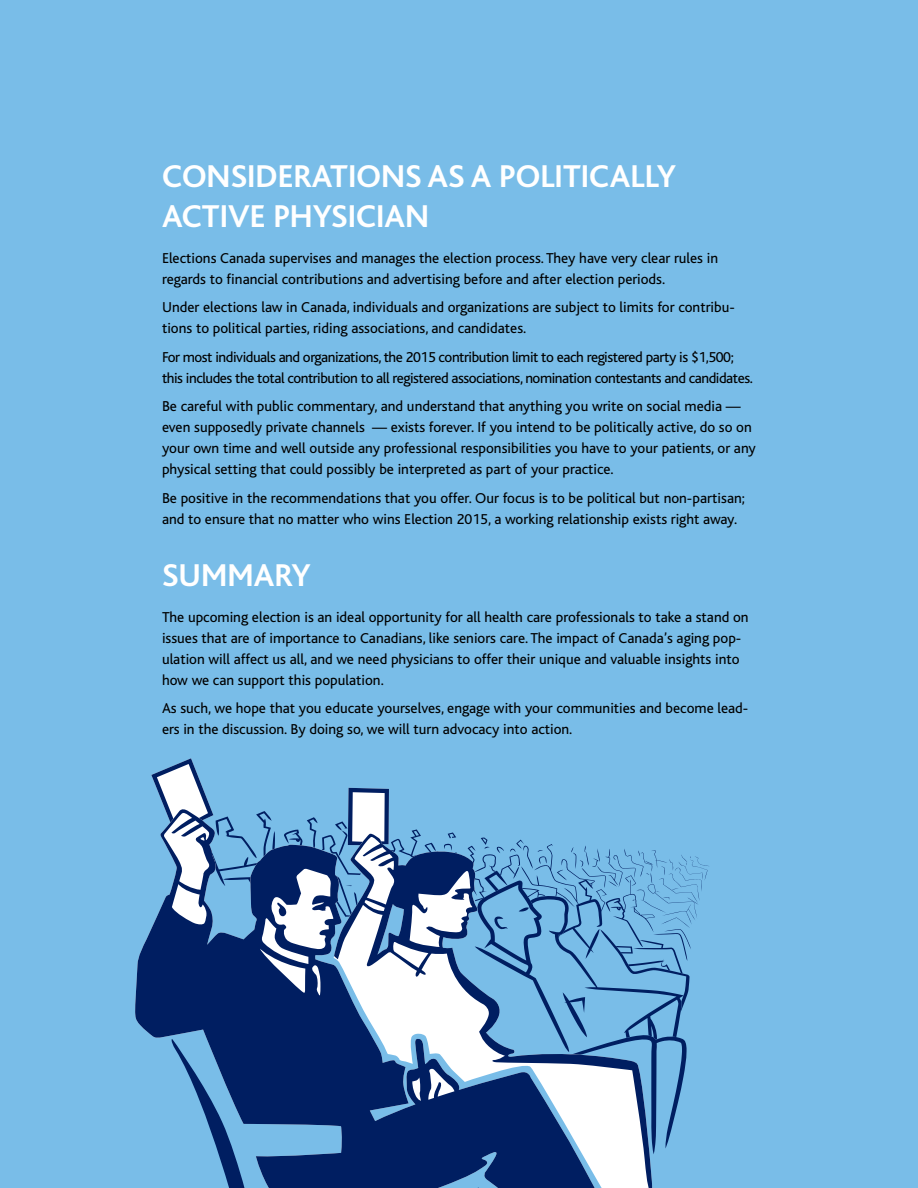
<style>
.page{position:relative;width:918px;height:1188px;background:#79bde8}
.page>*{position:absolute;margin:0;border:0;box-sizing:border-box;transform-origin:0 0}
.t1{font:700 33px/39.6px "Bliss";color:#fff}
.t2{font:15px/21px "Bliss";color:#000}
.t3{font:15px/21px "Bliss";letter-spacing:-.03em;color:#000}
</style>
<div class="page">
<svg style="left:151px;top:758px;width:558px;height:396px"></svg>
<svg style="left:135px;top:808px;width:489px;height:380px"></svg>
<h1 class="t1" style="left:162px;top:157px;width:516px">CONSIDERATIONS AS A POLITICALLY<br>ACTIVE PHYSICIAN</h1>
<p class="t2" style="left:162px;top:248px;width:558px">Elections Canada supervises and manages the election process. They have very clear rules in regards to financial contributions and advertising before and after election periods.</p>
<p class="t2" style="left:162px;top:297px;width:574px">Under elections law in Canada, individuals and organizations are subject to limits for contribu&shy;tions to political parties, riding associations, and candidates.</p>
<p class="t3" style="left:162px;top:347px;width:592px">For most individuals and organizations, the 2015 contribution limit to each registered party is $1,500; this includes the total contribution to all registered associations, nomination contestants and candidates.</p>
<p class="t2" style="left:162px;top:396px;width:595px">Be careful with public commentary, and understand that anything you write on social media — even supposedly private channels — exists forever. If you intend to be politically active, do so on your own time and well outside any professional responsibilities you have to your patients, or any physical setting that could possibly be interpreted as part of your practice.</p>
<p class="t2" style="left:162px;top:488px;width:584px">Be positive in the recommendations that you offer. Our focus is to be political but non-partisan; and to ensure that no matter who wins Election 2015, a working relationship exists right away.</p>
<h1 class="t1" style="left:162px;top:556px;width:150px">SUMMARY</h1>
<p class="t2" style="left:162px;top:607px;width:588px">The upcoming election is an ideal opportunity for all health care professionals to take a stand on issues that are of importance to Canadians, like seniors care. The impact of Canada’s aging pop&shy;ulation will affect us all, and we need physicians to offer their unique and valuable insights into how we can support this population.</p>
<p class="t2" style="left:162px;top:698px;width:588px">As such, we hope that you educate yourselves, engage with your communities and become lead&shy;ers in the discussion. By doing so, we will turn advocacy into action.</p>
</div>
